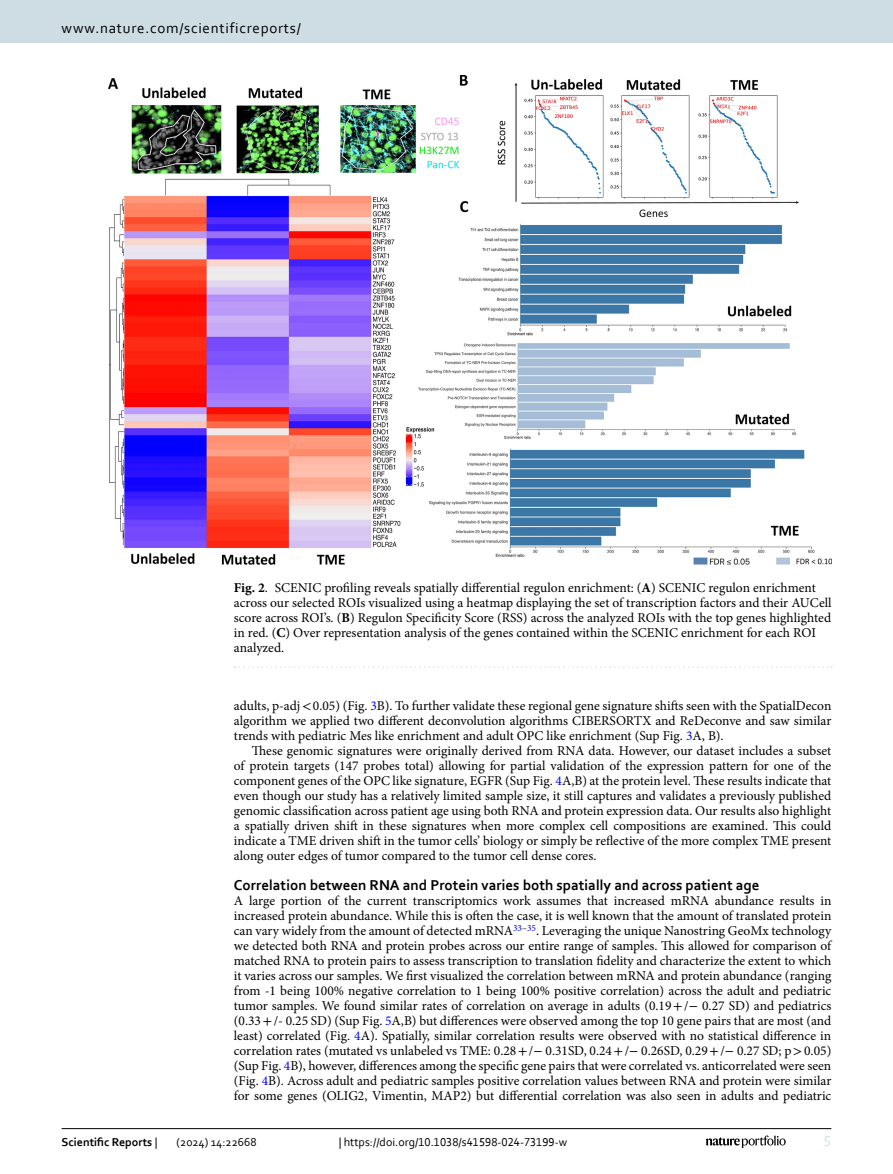
<style>
.page{position:relative;width:893px;height:1174px;background:#fff}
.page>*{position:absolute;margin:0;border:0;box-sizing:border-box;transform-origin:0 0}
.Head_2{font:700 15px "Corbel";color:#000}
.t1{font:15px "Corbel";letter-spacing:.05em;color:#000}
.t2{font:15px "Corbel";color:#d9e4eb}
.Body_Text{font:13.5px/15px "Minion Pro";color:#000;text-align:justify}
.Body_Text_Indent{font:13.5px/15px "Minion Pro";letter-spacing:-.005em;color:#000;text-align:justify}
.Figure_Caption{font:13.5px/15px "Minion Pro";color:#000}
.t3{font:12px "Corbel";color:#000}
.t4{font:700 12px "Corbel";color:#000}
.s1{font-weight:700}
.s2{font-family:"STIX"}
.s3{color:#00f}
.s4{font-weight:400}
</style>
<div class="page">
<img style="left:109px;top:76px;width:722px;height:488px">
<svg style="left:235px;top:666px;width:597px;height:2px"></svg>
<hr style="left:62px;top:1128px;width:769px;height:1px;background:#000">
<svg style="left:706px;top:1135px;width:80px;height:12px"></svg>
<div style="left:0;top:0;width:893px;height:43px;background:#cedde4"></div>
<p class="t1" style="left:62px;top:18px;width:241px">www.nature.com/scientificreports/</p>
<p class="Figure_Caption" style="left:234px;top:580px;width:599px"><span class="s1">Fig. 2</span>. SCENIC profiling reveals spatially differential regulon enrichment: (<span class="s1">A</span>) SCENIC regulon enrichment across our selected ROIs visualized using a heatmap displaying the set of transcription factors and their AUCell score across ROI’s. (<span class="s1">B</span>) Regulon Specificity Score (RSS) across the analyzed ROIs with the top genes highlighted in red. (<span class="s1">C</span>) Over representation analysis of the genes contained within the SCENIC enrichment for each ROI analyzed.</p>
<p class="Body_Text" style="left:234px;top:698px;width:599px">adults, p-adj<span class="s2">&lt;</span>0.05) (Fig. <span class="s3">3</span>B). To further validate these regional gene signature shifts seen with the SpatialDecon algorithm we applied two different deconvolution algorithms CIBERSORTX and ReDeconve and saw similar trends with pediatric Mes like enrichment and adult OPC like enrichment (Sup Fig. <span class="s3">3</span>A, B).</p>
<p class="Body_Text_Indent" style="left:234px;top:743px;width:599px;text-indent:18px">These genomic signatures were originally derived from RNA data. However, our dataset includes a subset of protein targets (147 probes total) allowing for partial validation of the expression pattern for one of the component genes of the OPC like signature, EGFR (Sup Fig. <span class="s3">4</span>A,B) at the protein level. These results indicate that even though our study has a relatively limited sample size, it still captures and validates a previously published genomic classification across patient age using both RNA and protein expression data. Our results also highlight a spatially driven shift in these signatures when more complex cell compositions are examined. This could indicate a TME driven shift in the tumor cells’ biology or simply be reflective of the more complex TME present along outer edges of tumor compared to the tumor cell dense cores.</p>
<p class="Head_2" style="left:234px;top:876px;width:527px">Correlation between RNA and Protein varies both spatially and across patient age</p>
<p class="Body_Text" style="left:234px;top:893px;width:599px">A large portion of the current transcriptomics work assumes that increased mRNA abundance results in increased protein abundance. While this is often the case, it is well known that the amount of translated protein can vary widely from the amount of detected mRNA<sup>33</sup><sup>–</sup><sup>35</sup>. Leveraging the unique Nanostring GeoMx technology we detected both RNA and protein probes across our entire range of samples. This allowed for comparison of matched RNA to protein pairs to assess transcription to translation fidelity and characterize the extent to which it varies across our samples. We first visualized the correlation between mRNA and protein abundance (ranging from -1 being 100% negative correlation to 1 being 100% positive correlation) across the adult and pediatric tumor samples. We found similar rates of correlation on average in adults (0.19<span class="s2">+</span>/<span class="s2">−</span> 0.27 SD) and pediatrics (0.33<span class="s2">+</span>/- 0.25 SD) (Sup Fig. <span class="s3">5</span>A,B) but differences were observed among the top 10 gene pairs that are most (and least) correlated (Fig. <span class="s3">4</span>A). Spatially, similar correlation results were observed with no statistical difference in correlation rates (mutated vs unlabeled vs TME: 0.28<span class="s2">+</span>/<span class="s2">−</span> 0.31SD, 0.24<span class="s2">+</span>/<span class="s2">−</span> 0.26SD, 0.29<span class="s2">+</span>/<span class="s2">−</span> 0.27 SD; p<span class="s2">&gt;</span>0.05) (Sup Fig. <span class="s3">4</span>B), however, differences among the specific gene pairs that were correlated vs. anticorrelated were seen (Fig. <span class="s3">4</span>B). Across adult and pediatric samples positive correlation values between RNA and protein were similar for some genes (OLIG2, Vimentin, MAP2) but differential correlation was also seen in adults and pediatric</p>
<p class="t4" style="left:62px;top:1134px;width:97px">Scientific Reports <span class="s4">|</span></p>
<p class="t3" style="left:177px;top:1134px;width:82px">(2024) 14:22668</p>
<p class="t3" style="left:339px;top:1134px;width:230px">| https://doi.org/10.1038/s41598-024-73199-w</p>
<p class="t2" style="left:824px;top:1132px;width:9px">5</p>
</div>
